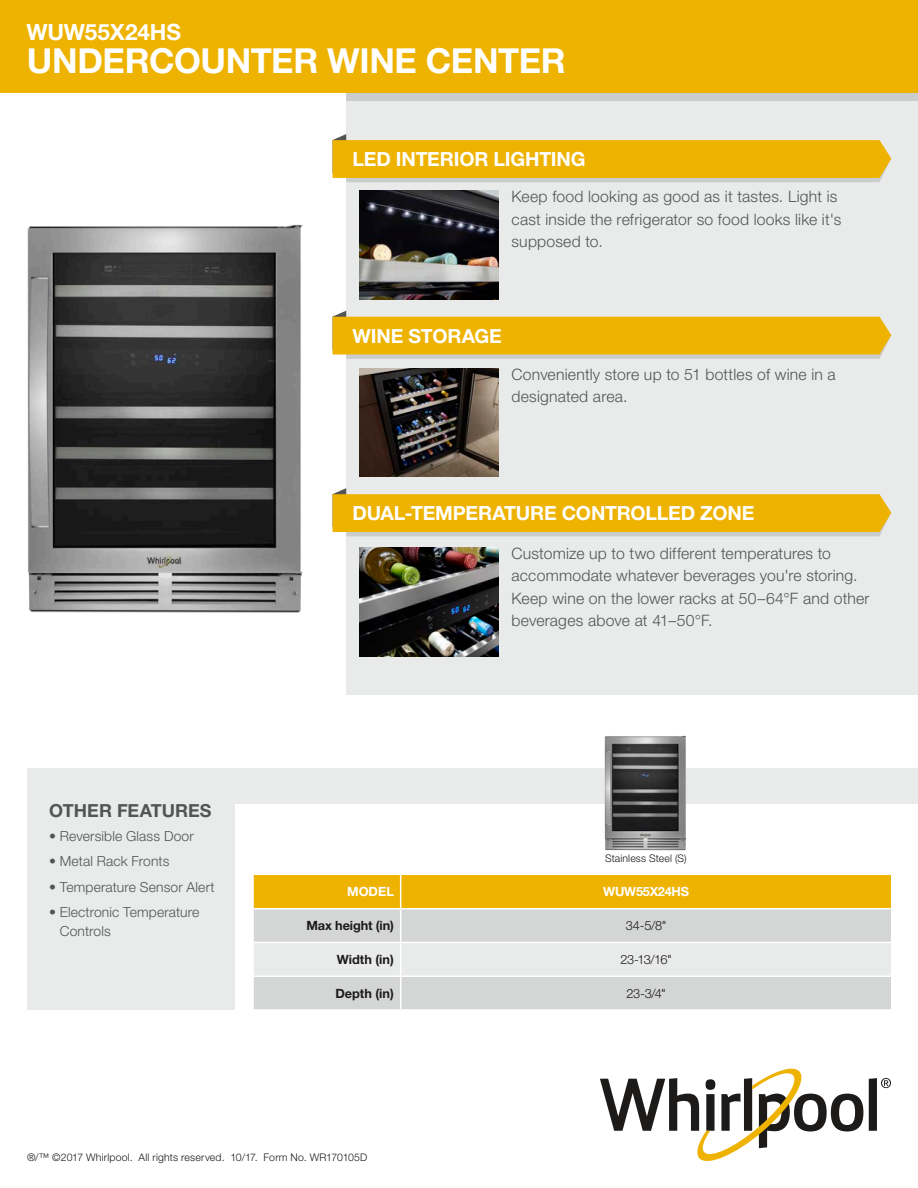
<style>
.page{position:relative;width:918px;height:1188px;background:#fff}
.page>*{position:absolute;margin:0;border:0;box-sizing:border-box;transform-origin:0 0}
.t1{font:700 34.5px "Helvetica Neue LT Std";letter-spacing:-.01em;color:#fff}
.t2{font:700 22.5px "Helvetica Neue LT Std";letter-spacing:-.005em;color:#fff}
.t3{font:700 19.5px "Helvetica Neue LT Std";letter-spacing:-.01em;color:#fff}
.t4{font:700 18px "Helvetica Neue LT Std";color:#535554}
.t5{font:300 15.75px/22.5px "Helvetica Neue LT Std";letter-spacing:.015em;color:#535554}
.t6{font:300 13.8px/18.8px "Helvetica Neue LT Std";letter-spacing:.01em;color:#535554}
.t7{font:700 12.75px "Helvetica Neue LT Std";color:#1c1b1a}
.t8{font:300 12.75px "Helvetica Neue LT Std";letter-spacing:-.025em;color:#1c1b1a}
.t9{font:700 12.75px "Helvetica Neue LT Std";letter-spacing:-.02em;color:#fff}
.t10{font:300 10.5px "Helvetica Neue LT Std";letter-spacing:.015em;color:#1c1b1a}
</style>
<div class="page">
<div style="left:27px;top:768px;width:891px;height:36px;background:#e9eaea"></div>
<div style="left:27px;top:785px;width:207px;height:224px;background:#e9eaea"></div>
<svg style="left:869px;top:1078px;width:22px;height:53px"></svg>
<svg style="left:600px;top:1069px;width:263px;height:92px"></svg>
<div style="left:346px;top:17px;width:572px;height:677px;background:#e9eaea"></div>
<div style="left:346px;top:8px;width:572px;height:92px;background:#cbcccc"></div>
<div style="left:0;top:0;width:918px;height:93px;background:#eeb200"></div>
<img style="left:27px;top:224px;width:276px;height:389px">
<svg style="left:333px;top:134px;width:558px;height:48px;background:#eabb30"></svg>
<svg style="left:333px;top:311px;width:558px;height:48px;background:#eabb2f"></svg>
<svg style="left:333px;top:488px;width:558px;height:48px;background:#eabb30"></svg>
<img style="left:359px;top:191px;width:139px;height:108px">
<img style="left:359px;top:368px;width:139px;height:109px">
<img style="left:359px;top:548px;width:139px;height:108px">
<div style="left:253px;top:875px;width:148px;height:34px;background:#eeb200"></div>
<div style="left:401px;top:875px;width:490px;height:34px;background:#eeb200"></div>
<div style="left:254px;top:909px;width:637px;height:100px;background:#d4d5d5"></div>
<div style="left:254px;top:943px;width:637px;height:32px;background:#e9eaea"></div>
<hr style="left:400px;top:875px;width:1px;height:33px;background:#fff">
<hr style="left:252px;top:908px;width:149px;height:1px;background:#fff">
<hr style="left:401px;top:908px;width:490px;height:1px;background:#fff">
<hr style="left:400px;top:909px;width:1px;height:33px;background:#fff">
<hr style="left:400px;top:942px;width:491px;height:1px;background:#fff">
<hr style="left:400px;top:943px;width:1px;height:32px;background:#fff">
<hr style="left:400px;top:975px;width:491px;height:2px;background:#fff">
<hr style="left:400px;top:977px;width:1px;height:32px;background:#fff">
<hr style="left:254px;top:942px;width:146px;height:1px;background:#fff">
<hr style="left:254px;top:975px;width:146px;height:2px;background:#fff">
<hr style="left:252px;top:875px;width:2px;height:33px;background:#fff">
<img style="left:604px;top:735px;width:83px;height:116px">
<h2 class="t2" style="left:26px;top:18px;width:156px">WUW55X24HS</h2>
<h1 class="t1" style="left:27px;top:39px;width:541px">UNDERCOUNTER WINE CENTER</h1>
<p class="t3" style="left:353px;top:147px;width:235px">LED INTERIOR LIGHTING</p>
<p class="t5" style="left:512px;top:185px;width:331px">Keep food looking as good as it tastes. Light is cast inside the refrigerator so food looks like it's supposed to.</p>
<p class="t3" style="left:353px;top:324px;width:151px">WINE STORAGE</p>
<p class="t5" style="left:512px;top:362px;width:326px">Conveniently store up to 51 bottles of wine in a designated area.</p>
<p class="t3" style="left:353px;top:501px;width:403px">DUAL-TEMPERATURE CONTROLLED ZONE</p>
<p class="t4" style="left:49px;top:800px;width:164px">OTHER FEATURES</p>
<p class="t6" style="left:49px;top:826px;width:146px">• Reversible Glass Door</p>
<p class="t6" style="left:49px;top:852px;width:122px">• Metal Rack Fronts</p>
<p class="t6" style="left:49px;top:877px;width:167px">• Temperature Sensor Alert</p>
<p class="t6" style="left:60px;top:903px;width:141px;text-indent:-11px">• Electronic Temperature<br>Controls</p>
<p class="t5" style="left:512px;top:542px;width:360px">Customize up to two different temperatures to accommodate whatever beverages you're storing.<br>Keep wine on the lower racks at 50–64°F and other beverages above at 41–50°F.</p>
<p class="t10" style="left:605px;top:852px;width:83px">Stainless Steel (S)</p>
<p class="t9" style="left:347px;top:884px;width:48px">MODEL</p>
<p class="t9" style="left:603px;top:884px;width:87px">WUW55X24HS</p>
<p class="t7" style="left:306px;top:918px;width:89px">Max height (in)</p>
<p class="t8" style="left:626px;top:918px;width:42px">34-5/8"</p>
<p class="t7" style="left:337px;top:951px;width:59px">Width (in)</p>
<p class="t8" style="left:620px;top:952px;width:53px">23-13/16"</p>
<p class="t7" style="left:335px;top:985px;width:60px">Depth (in)</p>
<p class="t8" style="left:626px;top:985px;width:41px">23-3/4"</p>
<p class="t10" style="left:27px;top:1151px;width:342px">®/™ ©2017 Whirlpool. All rights reserved. 10/17. Form No. WR170105D</p>
</div>
